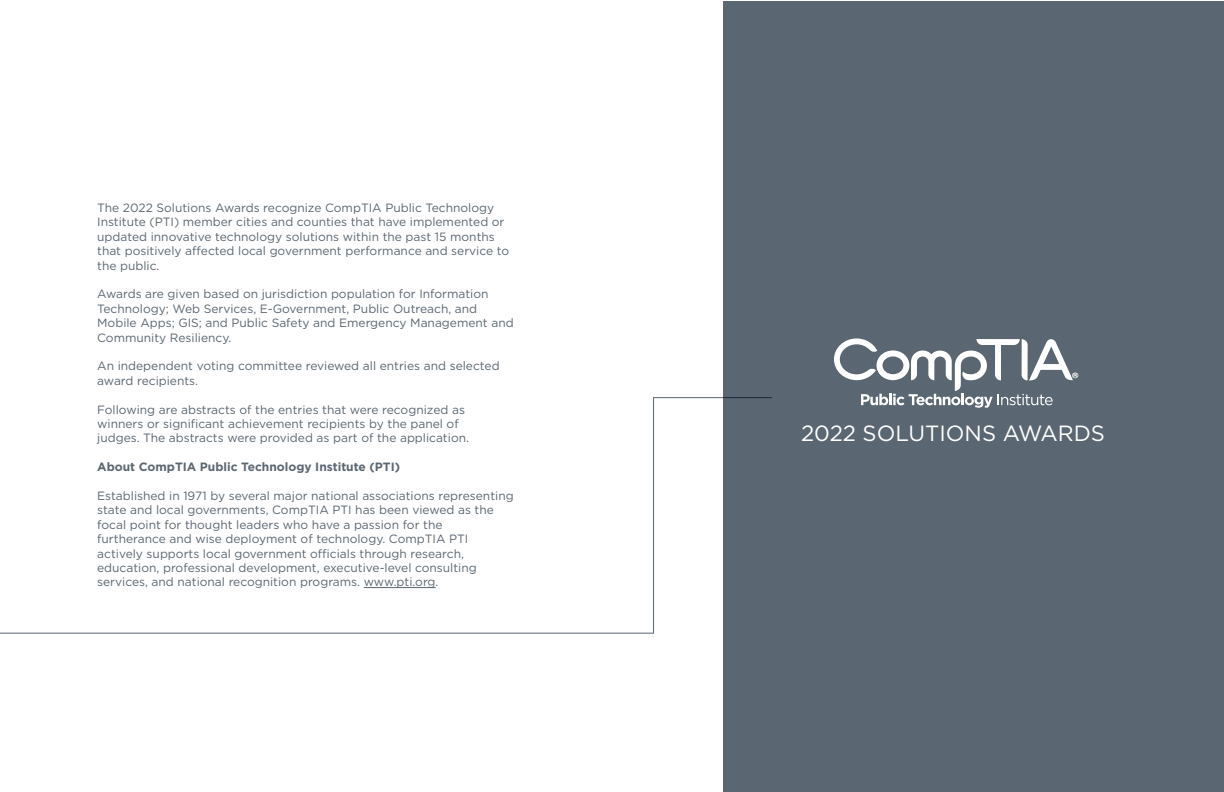
<style>
.page{position:relative;width:1224px;height:792px;background:#fff}
.page>*{position:absolute;margin:0;border:0;box-sizing:border-box;transform-origin:0 0}
.t1{font:22px "Gotham";color:#fff}
.t2{font:12px/14.4px "Gotham";color:#5a6671}
.t3{font:700 12px "Gotham";color:#5a6671}
</style>
<div class="page">
<div style="left:724px;top:2px;width:500px;height:790px;background:#5a6671"></div>
<svg style="left:0;top:397px;width:772px;height:236px"></svg>
<svg style="left:834px;top:338px;width:244px;height:70px"></svg>
<p class="t2" style="left:97px;top:200px;width:414px">The 2022 Solutions Awards recognize CompTIA Public Technology Institute (PTI) member cities and counties that have implemented or updated innovative technology solutions within the past 15 months that positively affected local government performance and service to the public.</p>
<p class="t2" style="left:97px;top:287px;width:418px">Awards are given based on jurisdiction population for Information Technology; Web Services, E-Government, Public Outreach, and Mobile Apps; GIS; and Public Safety and Emergency Management and Community Resiliency.</p>
<p class="t2" style="left:97px;top:359px;width:404px">An independent voting committee reviewed all entries and selected award recipients.</p>
<p class="t2" style="left:97px;top:402px;width:373px">Following are abstracts of the entries that were recognized as winners or significant achievement recipients by the panel of judges. The abstracts were provided as part of the application.</p>
<p class="t3" style="left:97px;top:459px;width:304px">About CompTIA Public Technology Institute (PTI)</p>
<p class="t2" style="left:97px;top:488px;width:418px">Established in 1971 by several major national associations representing state and local governments, CompTIA PTI has been viewed as the focal point for thought leaders who have a passion for the furtherance and wise deployment of technology. CompTIA PTI actively supports local government officials through research, education, professional development, executive-level consulting services, and national recognition programs. www.pti.org.</p>
<p class="t1" style="left:801px;top:420px;width:305px">2022 SOLUTIONS AWARDS</p>
</div>
